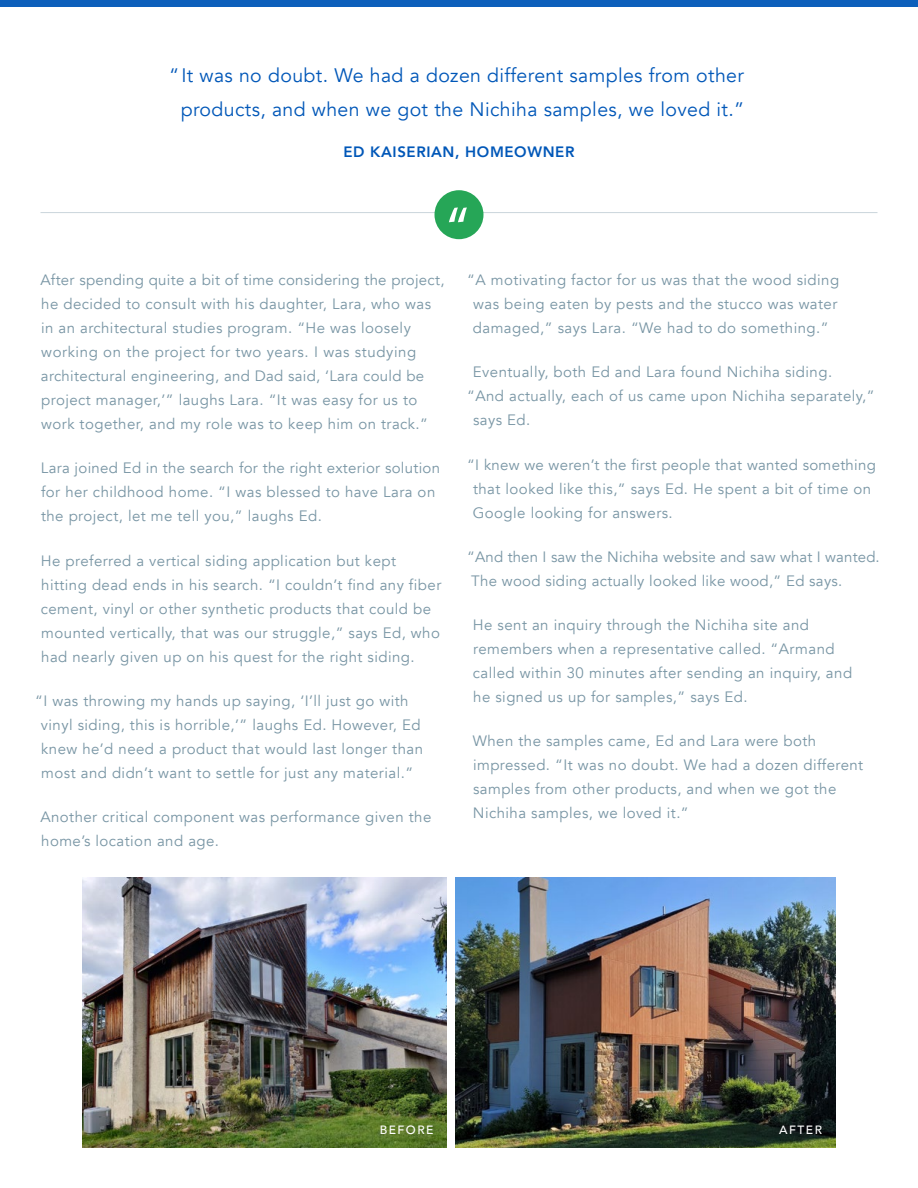
<style>
.page{position:relative;width:918px;height:1188px;background:#fff}
.page>*{position:absolute;margin:0;border:0;box-sizing:border-box;transform-origin:0 0}
.t1{font:19.5px/34.5px "Avenir";letter-spacing:.02em;color:#0057b8;text-align:center}
.t2{font:15px/24px "Avenir";letter-spacing:.03em;color:#7895a4}
.t3{font:15px/24px "Avenir";letter-spacing:.01em;color:#7895a4}
.t4{font:800 15px "Avenir";letter-spacing:.04em;color:#0057b8}
.t5{font:500 12px "Avenir";letter-spacing:.125em;color:#fff}
</style>
<div class="page">
<div style="left:0;top:0;width:918px;height:6px;background:#0d5fbb"></div>
<hr style="left:40px;top:212px;width:838px;height:1px;background:#93aab6">
<div style="left:435px;top:190px;width:48px;height:49px;background:#26a657;border-radius:50%"></div>
<svg style="left:449px;top:207px;width:18px;height:15px"></svg>
<img style="left:82px;top:878px;width:365px;height:270px">
<img style="left:456px;top:878px;width:380px;height:270px">
<h1 class="t1" style="left:169px;top:58px;width:577px">“It was no doubt. We had a dozen different samples from other products, and when we got the Nichiha samples, we loved it.”</h1>
<p class="t4" style="left:344px;top:140px;width:232px">ED KAISERIAN, HOMEOWNER</p>
<p class="t2" style="left:40px;top:268px;width:406px">After spending quite a bit of time considering the project, he decided to consult with his daughter, Lara, who was in an architectural studies program. “He was loosely working on the project for two years. I was studying architectural engineering, and Dad said, ‘Lara could be project manager,’” laughs Lara. “It was easy for us to work together, and my role was to keep him on track.”</p>
<p class="t2" style="left:41px;top:456px;width:401px">Lara joined Ed in the search for the right exterior solution for her childhood home. “I was blessed to have Lara on the project, let me tell you,” laughs Ed.</p>
<p class="t2" style="left:41px;top:549px;width:402px">He preferred a vertical siding application but kept hitting dead ends in his search. “I couldn’t find any fiber cement, vinyl or other synthetic products that could be mounted vertically, that was our struggle,” says Ed, who had nearly given up on his quest for the right siding.</p>
<p class="t2" style="left:41px;top:689px;width:384px;text-indent:-6px">“I was throwing my hands up saying, ‘I’ll just go with vinyl siding, this is horrible,’” laughs Ed. However, Ed knew he’d need a product that would last longer than most and didn’t want to settle for just any material.”</p>
<p class="t2" style="left:40px;top:805px;width:392px">Another critical component was performance given the home’s location and age.</p>
<p class="t2" style="left:467px;top:268px;width:374px;text-align:center">“A motivating factor for us was that the wood siding was being eaten by pests and the stucco was water damaged,” says Lara. “We had to do something.”</p>
<p class="t2" style="left:473px;top:360px;width:361px">Eventually, both Ed and Lara found Nichiha siding.</p>
<p class="t2" style="left:467px;top:384px;width:409px">“And actually, each of us came upon Nichiha separately,”</p>
<p class="t2" style="left:473px;top:408px;width:59px">says Ed.</p>
<p class="t2" style="left:473px;top:453px;width:405px;text-indent:-6px">“I knew we weren’t the first people that wanted something that looked like this,” says Ed. He spent a bit of time on<br>Google looking for answers.</p>
<p class="t3" style="left:467px;top:545px;width:414px">“And then I saw the Nichiha website and saw what I wanted.<br>The wood siding actually looked like wood,” Ed says.</p>
<p class="t2" style="left:473px;top:613px;width:381px">He sent an inquiry through the Nichiha site and remembers when a representative called. “Armand called within 30 minutes after sending an inquiry, and he signed us up for samples,” says Ed.</p>
<p class="t2" style="left:473px;top:729px;width:392px">When the samples came, Ed and Lara were both impressed. “It was no doubt. We had a dozen different samples from other products, and when we got the Nichiha samples, we loved it.”</p>
<p class="t5" style="left:380px;top:1120px;width:55px">BEFORE</p>
<p class="t5" style="left:779px;top:1120px;width:44px">AFTER</p>
</div>
